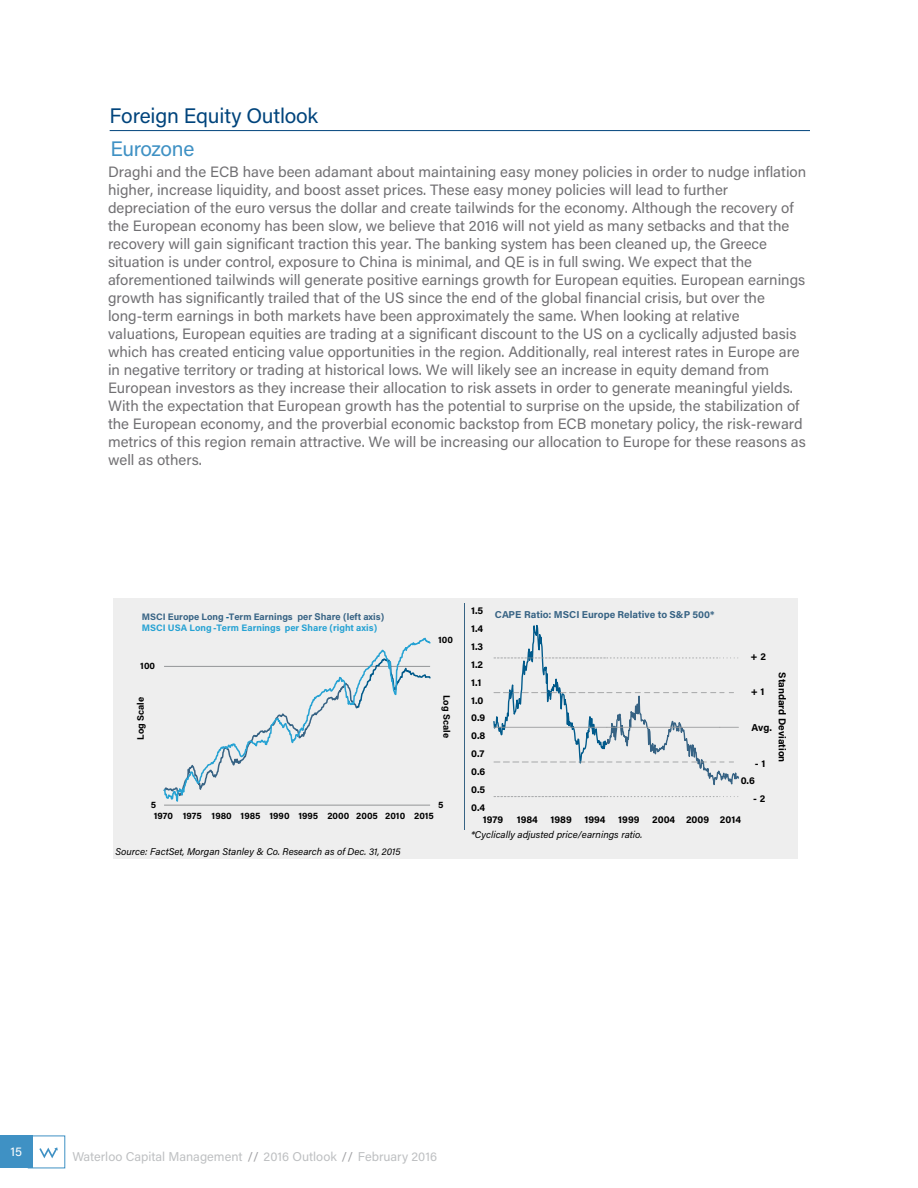
<style>
.page{position:relative;width:918px;height:1188px;background:#fff}
.page>*{position:absolute;margin:0;border:0;box-sizing:border-box;transform-origin:0 0}
.t1{font:21px "Acumin Pro";letter-spacing:-.01em;color:#00447c}
.t2{font:21px "Acumin Pro";letter-spacing:-.025em;color:#3f91c4}
.t3{font:15px/18px "Acumin Pro";color:#717073}
.t4{font:12.75px "Acumin Pro";color:#bec0c2}
.t5{font:12.75px "Acumin Pro";color:#fff}
.t6{font:700 10.05px "Acumin Pro";color:#000}
.t7{font:700 10.05px "Acumin Pro";color:#376384}
.t8{font:italic 9.9px "Acumin Pro";color:#000}
.t9{font:700 9.45px/10.8px "Acumin Pro";color:#26a2d3}
.t10{font:700 9.45px "Acumin Pro";letter-spacing:.005em;color:#000}
.s1{color:#376384}
.s2{font-family:"Arial";color:#005a8b}
.s3{font-family:"Arial";color:#376384}
.s4{font-family:"Arial"}
.s5{color:#a1a1a4}
</style>
<div class="page">
<div style="left:0;top:1136px;width:32px;height:32px;background:#3f91c4"></div>
<div style="left:28px;top:1136px;width:37px;height:32px;border:1px solid #3f91c4"></div>
<svg style="left:39px;top:1147px;width:19px;height:11px"></svg>
<hr style="left:110px;top:130px;width:700px;height:1px;background:#00447c">
<div style="left:113px;top:598px;width:685px;height:261px;background:#eee"></div>
<hr style="left:464px;top:603px;width:1px;height:226px;background:#376384">
<svg style="left:164px;top:637px;width:267px;height:169px"></svg>
<svg style="left:494px;top:624px;width:245px;height:173px"></svg>
<h1 class="t1" style="left:110px;top:102px;width:210px">Foreign Equity Outlook</h1>
<p class="t3" style="left:108px;top:162px;width:700px">Draghi and the ECB have been adamant about maintaining easy money policies in order to nudge inflation higher, increase liquidity, and boost asset prices. These easy money policies will lead to further depreciation of the euro versus the dollar and create tailwinds for the economy. Although the recovery of the European economy has been slow, we believe that 2016 will not yield as many setbacks and that the recovery will gain significant traction this year. The banking system has been cleaned up, the Greece situation is under control, exposure to China is minimal, and QE is in full swing. We expect that the aforementioned tailwinds will generate positive earnings growth for European equities. European earnings growth has significantly trailed that of the US since the end of the global financial crisis, but over the long-term earnings in both markets have been approximately the same. When looking at relative valuations, European equities are trading at a significant discount to the US on a cyclically adjusted basis which has created enticing value opportunities in the region. Additionally, real interest rates in Europe are in negative territory or trading at historical lows. We will likely see an increase in equity demand from European investors as they increase their allocation to risk assets in order to generate meaningful yields.<br>With the expectation that European growth has the potential to surprise on the upside, the stabilization of the European economy, and the proverbial economic backstop from ECB monetary policy, the risk-reward metrics of this region remain attractive. We will be increasing our allocation to Europe for these reasons as well as others.</p>
<h1 class="t2" style="left:111px;top:134px;width:85px">Eurozone</h1>
<p class="t9" style="left:142px;top:611px;width:244px"><span class="s1">MSCI Europe Long</span> <span class="s2">-</span><span class="s1">Term Earnings</span> <span class="s3">per Share</span> <span class="s1">(left axis)<br></span>MSCI USA Long <span class="s4">-</span>Term Earnings per Share (right axis)</p>
<p class="t6" style="left:471px;top:604px;width:14px">1.5</p>
<p class="t6" style="left:471px;top:622px;width:14px">1.4</p>
<p class="t7" style="left:495px;top:607px;width:221px">CAPE Ratio: MSCI Europe Relative to S&amp;P 500*</p>
<p class="t10" style="left:438px;top:633px;width:16px">100</p>
<p class="t6" style="left:471px;top:639px;width:14px">1.3</p>
<p class="t10" style="left:140px;top:659px;width:16px">100</p>
<p class="t10" style="left:134px;top:740px;width:44px;rotate:-90deg">Log Scale</p>
<p class="t10" style="left:151px;top:798px;width:7px">5</p>
<p class="t10" style="left:453px;top:695px;width:44px;rotate:90deg">Log Scale</p>
<p class="t10" style="left:438px;top:798px;width:7px">5</p>
<p class="t6" style="left:471px;top:657px;width:14px">1.2</p>
<p class="t6" style="left:471px;top:675px;width:12px">1.1</p>
<p class="t6" style="left:471px;top:693px;width:14px">1.0</p>
<p class="t6" style="left:471px;top:711px;width:16px">0.9</p>
<p class="t6" style="left:471px;top:729px;width:16px">0.8</p>
<p class="t6" style="left:471px;top:747px;width:15px">0.7</p>
<p class="t6" style="left:471px;top:764px;width:16px">0.6</p>
<p class="t6" style="left:471px;top:782px;width:16px">0.5</p>
<p class="t6" style="left:471px;top:800px;width:16px">0.4</p>
<p class="t6" style="left:751px;top:649px;width:17px">+ 2</p>
<p class="t6" style="left:751px;top:684px;width:15px">+ 1</p>
<p class="t6" style="left:752px;top:721px;width:22px">Avg.</p>
<p class="t6" style="left:790px;top:672px;width:92px;rotate:90deg">Standard Deviation</p>
<p class="t6" style="left:755px;top:756px;width:12px">- 1</p>
<p class="t6" style="left:753px;top:791px;width:14px">- 2</p>
<p class="t6" style="left:741px;top:774px;width:16px">0.6</p>
<p class="t10" style="left:154px;top:809px;width:282px">1970 1975 1980 1985 1990 1995 2000 2005 2010 2015</p>
<p class="t6" style="left:483px;top:812px;width:22px">1979</p>
<p class="t6" style="left:517px;top:812px;width:23px">1984</p>
<p class="t6" style="left:551px;top:812px;width:57px">1989 1994</p>
<p class="t6" style="left:618px;top:812px;width:23px">1999</p>
<p class="t6" style="left:652px;top:812px;width:90px">2004 2009 2014</p>
<p class="t8" style="left:471px;top:828px;width:173px">*Cyclically adjusted price/earnings ratio.</p>
<p class="t8" style="left:116px;top:844px;width:287px">Source: FactSet, Morgan Stanley &amp; Co. Research as of Dec. 31, 2015</p>
<p class="t5" style="left:10px;top:1143px;width:13px">15</p>
<p class="t4" style="left:72px;top:1148px;width:366px">Waterloo Capital Management <span class="s5">//</span> 2016 Outlook <span class="s5">//</span> February 2016</p>
</div>
